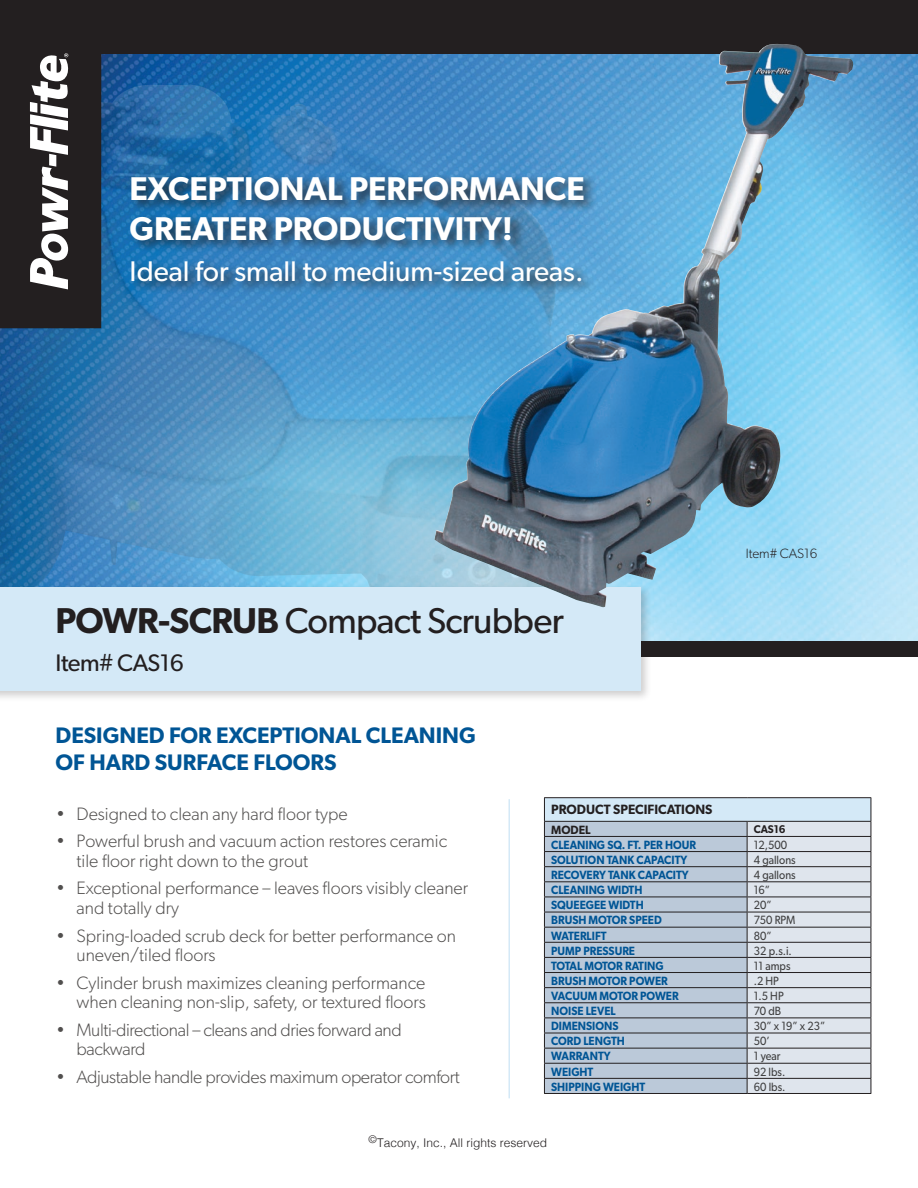
<style>
.page{position:relative;width:918px;height:1188px;background:#fff}
.page>*{position:absolute;margin:0;border:0;box-sizing:border-box;transform-origin:0 0}
.t1{font:36px "Gibson";letter-spacing:-.02em;color:#231f20}
.t2{font:600 33px/39.6px "Gibson";color:#fff}
.t3{font:28.5px "Gibson";color:#fff}
.t4{font:24px "Gibson";letter-spacing:-.02em;color:#231f20}
.t5{font:600 22.5px/27px "Gibson";color:#005595}
.t6{font:300 18px/19.5px "Gibson";color:#514f4e}
.t7{font:300 18px/19.5px "Gibson";letter-spacing:-.02em;color:#514f4e}
.t8{font:600 13.5px "Gibson";color:#231f20}
.t9{font:300 13.5px "Gibson";color:#231f20}
.t10{font:600 12px "Gibson";color:#005595;scale:.92 1}
.t11{font:12px "Gibson";color:#3e3e3f;scale:.9 1}
.t12{font:300 12px "Helvetica";color:#231f20}
.t13{font:600 12px "Gibson";color:#231f20}
.t14{font:600 11.25px "Gibson";color:#231f20;scale:.95 1}
.s1{font-weight:600}
</style>
<div class="page">
<svg style="left:0;top:0;width:918px;height:328px;background:#324b5f"></svg>
<svg style="left:30px;top:53px;width:38px;height:31px"></svg>
<img style="left:0;top:84px;width:434px;height:499px">
<hr style="left:508px;top:799px;width:2px;height:299px;background:#d4e9f7">
<div style="left:0;top:583px;width:652px;height:119px;background:#231f20;opacity:.22"></div>
<div style="left:0;top:587px;width:640px;height:103px;background:#d4e9f7"></div>
<div style="left:129px;top:174px;width:469px;height:120px;background:#231f20;opacity:.75"></div>
<div style="left:544px;top:798px;width:327px;height:23px;background:#d4e9f7"></div>
<div style="left:545px;top:822px;width:202px;height:271px;background:#bbc9d9"></div>
<hr style="left:544px;top:821px;width:203px;height:1px;background:#231f20">
<hr style="left:544px;top:836px;width:203px;height:1px;background:#231f20">
<hr style="left:544px;top:851px;width:203px;height:1px;background:#231f20">
<hr style="left:544px;top:866px;width:203px;height:1px;background:#231f20">
<hr style="left:544px;top:881px;width:203px;height:1px;background:#231f20">
<hr style="left:544px;top:897px;width:203px;height:1px;background:#231f20">
<hr style="left:544px;top:912px;width:203px;height:1px;background:#231f20">
<hr style="left:544px;top:927px;width:203px;height:1px;background:#231f20">
<hr style="left:544px;top:942px;width:203px;height:1px;background:#231f20">
<hr style="left:544px;top:957px;width:203px;height:1px;background:#231f20">
<hr style="left:544px;top:972px;width:203px;height:1px;background:#231f20">
<hr style="left:544px;top:987px;width:203px;height:1px;background:#231f20">
<hr style="left:544px;top:1002px;width:203px;height:1px;background:#231f20">
<hr style="left:544px;top:1018px;width:203px;height:1px;background:#231f20">
<hr style="left:544px;top:1033px;width:203px;height:1px;background:#231f20">
<hr style="left:544px;top:1048px;width:203px;height:1px;background:#231f20">
<hr style="left:544px;top:1063px;width:203px;height:1px;background:#231f20">
<hr style="left:544px;top:1078px;width:203px;height:1px;background:#231f20">
<hr style="left:544px;top:797px;width:203px;height:1px;background:#231f20">
<hr style="left:747px;top:797px;width:124px;height:1px;background:#231f20">
<svg style="left:544px;top:798px;width:1px;height:295px"></svg>
<svg style="left:747px;top:798px;width:125px;height:295px;background:#d0d6de"></svg>
<hr style="left:544px;top:1093px;width:203px;height:1px;background:#231f20">
<hr style="left:747px;top:1093px;width:124px;height:1px;background:#231f20">
<img style="left:434px;top:44px;width:422px;height:563px">
<h2 class="t2" style="left:130px;top:168px;width:457px">EXCEPTIONAL PERFORMANCE<br>GREATER PRODUCTIVITY!</h2>
<h3 class="t3" style="left:130px;top:254px;width:456px">Ideal for small to medium-sized areas.</h3>
<h1 class="t1" style="left:56px;top:599px;width:510px"><span class="s1">POWR-SCRUB</span> Compact Scrubber</h1>
<h3 class="t4" style="left:56px;top:648px;width:130px">Item# CAS16</h3>
<p class="t5" style="left:56px;top:721px;width:422px">DESIGNED FOR EXCEPTIONAL CLEANING<br>OF HARD SURFACE FLOORS</p>
<p class="t9" style="left:746px;top:545px;width:73px">Item# CAS16</p>
<p class="t6" style="left:56px;top:804px;width:293px">• Designed to clean any hard floor type</p>
<p class="t6" style="left:77px;top:831px;width:372px;text-indent:-20px">• Powerful brush and vacuum action restores ceramic tile floor right down to the grout</p>
<p class="t6" style="left:77px;top:878px;width:393px;text-indent:-20px">• Exceptional performance – leaves floors visibly cleaner and totally dry</p>
<p class="t6" style="left:77px;top:925px;width:381px;text-indent:-20px">• Spring-loaded scrub deck for better performance on uneven/tiled floors</p>
<p class="t6" style="left:56px;top:972px;width:371px;text-align:right">• Cylinder brush maximizes cleaning performance when cleaning non-slip, safety, or textured floors</p>
<p class="t7" style="left:77px;top:1020px;width:327px;text-indent:-20px">• Multi-directional – cleans and dries forward and backward</p>
<p class="t7" style="left:56px;top:1067px;width:405px">• Adjustable handle provides maximum operator comfort</p>
<p class="t8" style="left:551px;top:802px;width:163px">PRODUCT SPECIFICATIONS</p>
<p class="t13" style="left:551px;top:822px;width:41px">MODEL</p>
<p class="t14" style="left:754px;top:823px;width:35px">CAS16</p>
<p class="t10" style="left:551px;top:837px;width:159px">CLEANING SQ. FT. PER HOUR</p>
<p class="t11" style="left:754px;top:837px;width:38px">12,500</p>
<p class="t10" style="left:551px;top:853px;width:149px">SOLUTION TANK CAPACITY</p>
<p class="t11" style="left:754px;top:853px;width:48px">4 gallons</p>
<p class="t10" style="left:551px;top:868px;width:151px">RECOVERY TANK CAPACITY</p>
<p class="t11" style="left:754px;top:868px;width:48px">4 gallons</p>
<p class="t10" style="left:551px;top:883px;width:101px">CLEANING WIDTH</p>
<p class="t11" style="left:754px;top:883px;width:20px">16”</p>
<p class="t10" style="left:551px;top:898px;width:102px">SQUEEGEE WIDTH</p>
<p class="t11" style="left:754px;top:898px;width:21px">20”</p>
<p class="t10" style="left:551px;top:913px;width:122px">BRUSH MOTOR SPEED</p>
<p class="t11" style="left:754px;top:913px;width:48px">750 RPM</p>
<p class="t10" style="left:551px;top:928px;width:62px">WATERLIFT</p>
<p class="t11" style="left:754px;top:928px;width:21px">80”</p>
<p class="t10" style="left:551px;top:943px;width:93px">PUMP PRESSURE</p>
<p class="t11" style="left:754px;top:943px;width:44px">32 p.s.i.</p>
<p class="t10" style="left:551px;top:958px;width:124px">TOTAL MOTOR RATING</p>
<p class="t11" style="left:754px;top:958px;width:42px">11 amps</p>
<p class="t10" style="left:551px;top:974px;width:128px">BRUSH MOTOR POWER</p>
<p class="t11" style="left:754px;top:974px;width:29px">.2 HP</p>
<p class="t10" style="left:551px;top:989px;width:140px">VACUUM MOTOR POWER</p>
<p class="t11" style="left:754px;top:989px;width:35px">1.5 HP</p>
<p class="t10" style="left:551px;top:1004px;width:72px">NOISE LEVEL</p>
<p class="t11" style="left:754px;top:1004px;width:32px">70 dB</p>
<p class="t10" style="left:551px;top:1019px;width:75px">DIMENSIONS</p>
<p class="t11" style="left:754px;top:1019px;width:81px">30” x 19” x 23”</p>
<p class="t10" style="left:551px;top:1034px;width:82px">CORD LENGTH</p>
<p class="t11" style="left:754px;top:1034px;width:19px">50’</p>
<p class="t10" style="left:551px;top:1049px;width:66px">WARRANTY</p>
<p class="t11" style="left:754px;top:1049px;width:31px">1 year</p>
<p class="t10" style="left:551px;top:1064px;width:47px">WEIGHT</p>
<p class="t11" style="left:754px;top:1064px;width:36px">92 lbs.</p>
<p class="t10" style="left:551px;top:1079px;width:104px">SHIPPING WEIGHT</p>
<p class="t11" style="left:754px;top:1079px;width:37px">60 lbs.</p>
<p class="t12" style="left:369px;top:1133px;width:180px"><sup>©</sup>Tacony, Inc., All rights reserved</p>
</div>
